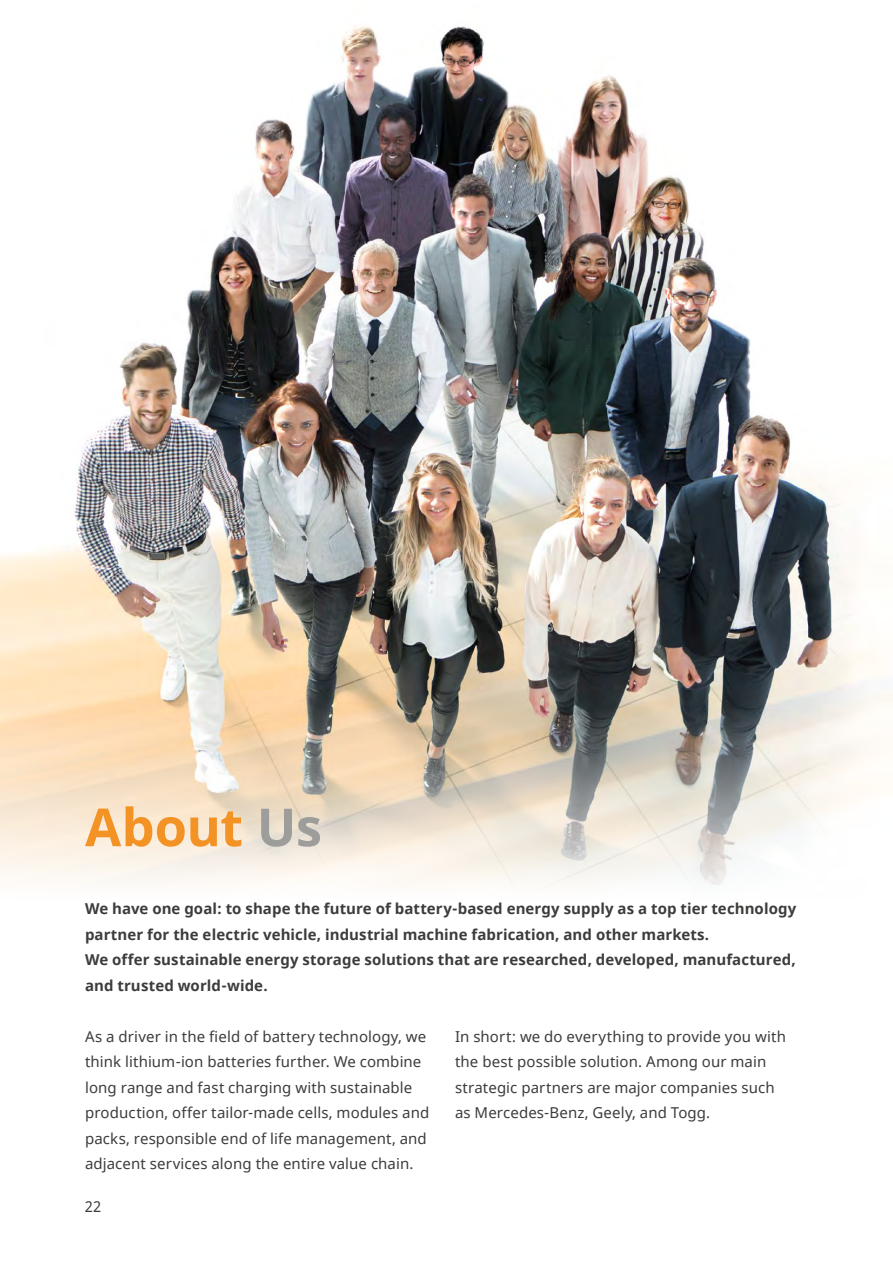
<style>
.page{position:relative;width:893px;height:1263px;background:#fff}
.page>*{position:absolute;margin:0;border:0;box-sizing:border-box;transform-origin:0 0}
.t1{font:700 52.5px "Noto Sans";letter-spacing:-.01em;color:#f39325}
.t2{font:15px/25.5px "Noto Sans";letter-spacing:.01em;color:#3c3c3b}
.t3{font:700 15px/25.5px "Noto Sans";letter-spacing:.005em;color:#3c3c3b}
.s1{color:#9d9d9c}
</style>
<div class="page">
<img style="left:0;top:26px;width:893px;height:680px">
<svg style="left:0;top:706px;width:893px;height:181px"></svg>
<h1 class="t1" style="left:85px;top:790px;width:238px">About <span class="s1">Us</span></h1>
<p class="t3" style="left:85px;top:896px;width:713px">We have one goal: to shape the future of battery-based energy supply as a top tier technology partner for the electric vehicle, industrial machine fabrication, and other markets.<br>We offer sustainable energy storage solutions that are researched, developed, manufactured, and trusted world-wide.</p>
<p class="t2" style="left:85px;top:1024px;width:346px">As a driver in the field of battery technology, we think lithium-ion batteries further. We combine long range and fast charging with sustainable production, offer tailor-made cells, modules and packs, responsible end of life management, and adjacent services along the entire value chain.</p>
<p class="t2" style="left:455px;top:1024px;width:332px">In short: we do everything to provide you with the best possible solution. Among our main strategic partners are major companies such as Mercedes-Benz, Geely, and Togg.</p>
<p class="t2" style="left:85px;top:1194px;width:18px">22</p>
</div>
